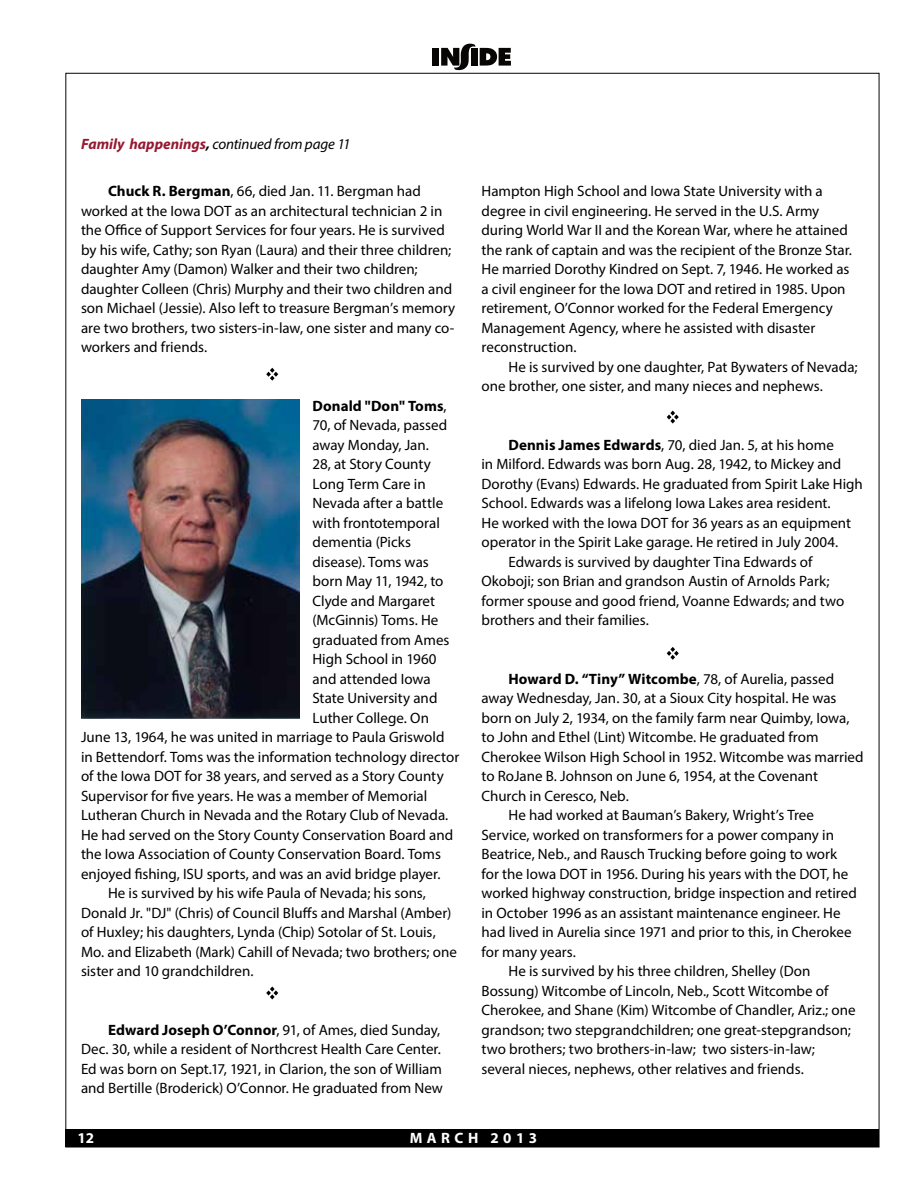
<style>
.page{position:relative;width:918px;height:1188px;background:#fff}
.page>*{position:absolute;margin:0;border:0;box-sizing:border-box;transform-origin:0 0}
.t1{font:15px/19.5px "Myriad Pro";color:#000}
.t2{font:700 15px "Myriad Pro";letter-spacing:.005em;color:#000}
.t3{font:italic 15px "Myriad Pro";letter-spacing:-.01em;color:#000}
.t4{font:700 15px "Myriad Pro";letter-spacing:.3em;color:#fff}
.s1{font-weight:700;color:#951830}
.s2{font-weight:700}
.s3{font-weight:400}
</style>
<div class="page">
<div style="left:66px;top:1129px;width:813px;height:18px;background:#000"></div>
<div style="left:432px;top:48px;width:7px;height:18px;background:#080604"></div>
<svg style="left:441px;top:44px;width:70px;height:26px"></svg>
<img style="left:81px;top:400px;width:218px;height:319px">
<svg style="left:266px;top:987px;width:12px;height:12px"></svg>
<svg style="left:667px;top:411px;width:12px;height:13px"></svg>
<svg style="left:266px;top:368px;width:12px;height:13px"></svg>
<svg style="left:667px;top:647px;width:12px;height:13px"></svg>
<p class="t3" style="left:81px;top:135px;width:271px"><span class="s1">Family happenings</span><span class="s2">,</span> continued from page 11</p>
<p class="t1" style="left:81px;top:181px;width:376px;text-indent:27px"><span class="s2">Chuck R. Bergman</span>, 66, died Jan. 11. Bergman had worked at the Iowa DOT as an architectural technician 2 in the Office of Support Services for four years. He is survived by his wife, Cathy; son Ryan (Laura) and their three children; daughter Amy (Damon) Walker and their two children; daughter Colleen (Chris) Murphy and their two children and son Michael (Jessie). Also left to treasure Bergman’s memory are two brothers, two sisters-in-law, one sister and many co&shy;workers and friends.</p>
<p class="t2" style="left:313px;top:396px;width:136px">Donald "Don" Toms<span class="s3">,</span></p>
<p class="t1" style="left:313px;top:415px;width:136px">70, of Nevada, passed</p>
<p class="t1" style="left:313px;top:435px;width:118px">away Monday, Jan.</p>
<p class="t1" style="left:313px;top:454px;width:120px">28, at Story County</p>
<p class="t1" style="left:313px;top:474px;width:115px">Long Term Care in</p>
<p class="t1" style="left:313px;top:493px;width:132px">Nevada after a battle</p>
<p class="t1" style="left:313px;top:513px;width:129px">with frontotemporal</p>
<p class="t1" style="left:313px;top:532px;width:100px">dementia (Picks</p>
<p class="t1" style="left:313px;top:552px;width:118px">disease). Toms was</p>
<p class="t1" style="left:313px;top:571px;width:132px">born May 11, 1942, to</p>
<p class="t1" style="left:313px;top:591px;width:124px">Clyde and Margaret</p>
<p class="t1" style="left:313px;top:610px;width:127px">(McGinnis) Toms. He</p>
<p class="t1" style="left:313px;top:630px;width:138px">graduated from Ames</p>
<p class="t1" style="left:313px;top:649px;width:126px">High School in 1960</p>
<p class="t1" style="left:313px;top:669px;width:120px">and attended Iowa</p>
<p class="t1" style="left:313px;top:688px;width:126px">State University and</p>
<p class="t1" style="left:313px;top:708px;width:118px">Luther College. On</p>
<p class="t1" style="left:81px;top:727px;width:365px">June 13, 1964, he was united in marriage to Paula Griswold</p>
<p class="t1" style="left:81px;top:747px;width:380px">in Bettendorf. Toms was the information technology director</p>
<p class="t1" style="left:81px;top:766px;width:364px">of the Iowa DOT for 38 years, and served as a Story County</p>
<p class="t1" style="left:81px;top:786px;width:348px">Supervisor for five years. He was a member of Memorial</p>
<p class="t1" style="left:81px;top:805px;width:369px">Lutheran Church in Nevada and the Rotary Club of Nevada.</p>
<p class="t1" style="left:81px;top:825px;width:374px">He had served on the Story County Conservation Board and</p>
<p class="t1" style="left:81px;top:844px;width:361px">the Iowa Association of County Conservation Board. Toms</p>
<p class="t1" style="left:81px;top:864px;width:361px">enjoyed fishing, ISU sports, and was an avid bridge player.</p>
<p class="t1" style="left:108px;top:883px;width:320px">He is survived by his wife Paula of Nevada; his sons,</p>
<p class="t1" style="left:81px;top:903px;width:372px">Donald Jr. "DJ" (Chris) of Council Bluffs and Marshal (Amber)</p>
<p class="t1" style="left:81px;top:922px;width:356px">of Huxley; his daughters, Lynda (Chip) Sotolar of St. Louis,</p>
<p class="t1" style="left:81px;top:942px;width:378px">Mo. and Elizabeth (Mark) Cahill of Nevada; two brothers; one</p>
<p class="t1" style="left:81px;top:961px;width:174px">sister and 10 grandchildren.</p>
<p class="t1" style="left:81px;top:1020px;width:364px;text-indent:27px"><span class="s2">Edward Joseph O’Connor</span>, 91, of Ames, died Sunday, Dec. 30, while a resident of Northcrest Health Care Center.<br>Ed was born on Sept.17, 1921, in Clarion, the son of William and Bertille (Broderick) O’Connor. He graduated from New</p>
<p class="t1" style="left:482px;top:181px;width:372px">Hampton High School and Iowa State University with a degree in civil engineering. He served in the U.S. Army during World War II and the Korean War, where he attained the rank of captain and was the recipient of the Bronze Star.<br>He married Dorothy Kindred on Sept. 7, 1946. He worked as a civil engineer for the Iowa DOT and retired in 1985. Upon retirement, O’Connor worked for the Federal Emergency Management Agency, where he assisted with disaster reconstruction.</p>
<p class="t1" style="left:482px;top:357px;width:378px;text-indent:27px">He is survived by one daughter, Pat Bywaters of Nevada; one brother, one sister, and many nieces and nephews.</p>
<p class="t1" style="left:509px;top:435px;width:327px"><span class="s2">Dennis James Edwards</span>, 70, died Jan. 5, at his home</p>
<p class="t1" style="left:482px;top:454px;width:361px">in Milford. Edwards was born Aug. 28, 1942, to Mickey and</p>
<p class="t1" style="left:482px;top:474px;width:383px">Dorothy (Evans) Edwards. He graduated from Spirit Lake High</p>
<p class="t1" style="left:482px;top:493px;width:351px">School. Edwards was a lifelong Iowa Lakes area resident.</p>
<p class="t1" style="left:482px;top:513px;width:371px">He worked with the Iowa DOT for 36 years as an equipment</p>
<p class="t1" style="left:482px;top:532px;width:358px">operator in the Spirit Lake garage. He retired in July 2004.</p>
<p class="t1" style="left:509px;top:552px;width:305px">Edwards is survived by daughter Tina Edwards of</p>
<p class="t1" style="left:482px;top:571px;width:350px">Okoboji; son Brian and grandson Austin of Arnolds Park;</p>
<p class="t1" style="left:482px;top:591px;width:364px">former spouse and good friend, Voanne Edwards; and two</p>
<p class="t1" style="left:482px;top:610px;width:169px">brothers and their families.</p>
<p class="t2" style="left:509px;top:669px;width:327px">Howard D. “Tiny” Witcombe<span class="s3">, 78, of Aurelia, passed</span></p>
<p class="t1" style="left:482px;top:688px;width:357px">away Wednesday, Jan. 30, at a Sioux City hospital. He was</p>
<p class="t1" style="left:482px;top:708px;width:370px">born on July 2, 1934, on the family farm near Quimby, Iowa,</p>
<p class="t1" style="left:482px;top:727px;width:339px">to John and Ethel (Lint) Witcombe. He graduated from</p>
<p class="t1" style="left:482px;top:747px;width:384px">Cherokee Wilson High School in 1952. Witcombe was married</p>
<p class="t1" style="left:482px;top:766px;width:338px">to RoJane B. Johnson on June 6, 1954, at the Covenant</p>
<p class="t1" style="left:482px;top:786px;width:149px">Church in Ceresco, Neb.</p>
<p class="t1" style="left:509px;top:805px;width:307px">He had worked at Bauman’s Bakery, Wright’s Tree</p>
<p class="t1" style="left:482px;top:825px;width:354px">Service, worked on transformers for a power company in</p>
<p class="t1" style="left:482px;top:844px;width:357px">Beatrice, Neb., and Rausch Trucking before going to work</p>
<p class="t1" style="left:482px;top:864px;width:369px">for the Iowa DOT in 1956. During his years with the DOT, he</p>
<p class="t1" style="left:482px;top:883px;width:377px">worked highway construction, bridge inspection and retired</p>
<p class="t1" style="left:482px;top:903px;width:361px">in October 1996 as an assistant maintenance engineer. He</p>
<p class="t1" style="left:482px;top:922px;width:372px">had lived in Aurelia since 1971 and prior to this, in Cherokee</p>
<p class="t1" style="left:482px;top:942px;width:96px">for many years.</p>
<p class="t1" style="left:509px;top:961px;width:303px">He is survived by his three children, Shelley (Don</p>
<p class="t1" style="left:482px;top:981px;width:349px">Bossung) Witcombe of Lincoln, Neb., Scott Witcombe of</p>
<p class="t1" style="left:482px;top:1000px;width:376px">Cherokee, and Shane (Kim) Witcombe of Chandler, Ariz.; one</p>
<p class="t1" style="left:482px;top:1020px;width:371px">grandson; two stepgrandchildren; one great-stepgrandson;</p>
<p class="t1" style="left:482px;top:1039px;width:335px">two brothers; two brothers-in-law; two sisters-in-law;</p>
<p class="t1" style="left:482px;top:1059px;width:324px">several nieces, nephews, other relatives and friends.</p>
<p class="t4" style="left:77px;top:1129px;width:18px">12</p>
<p class="t4" style="left:410px;top:1128px;width:129px">MARCH 2013</p>
</div>
